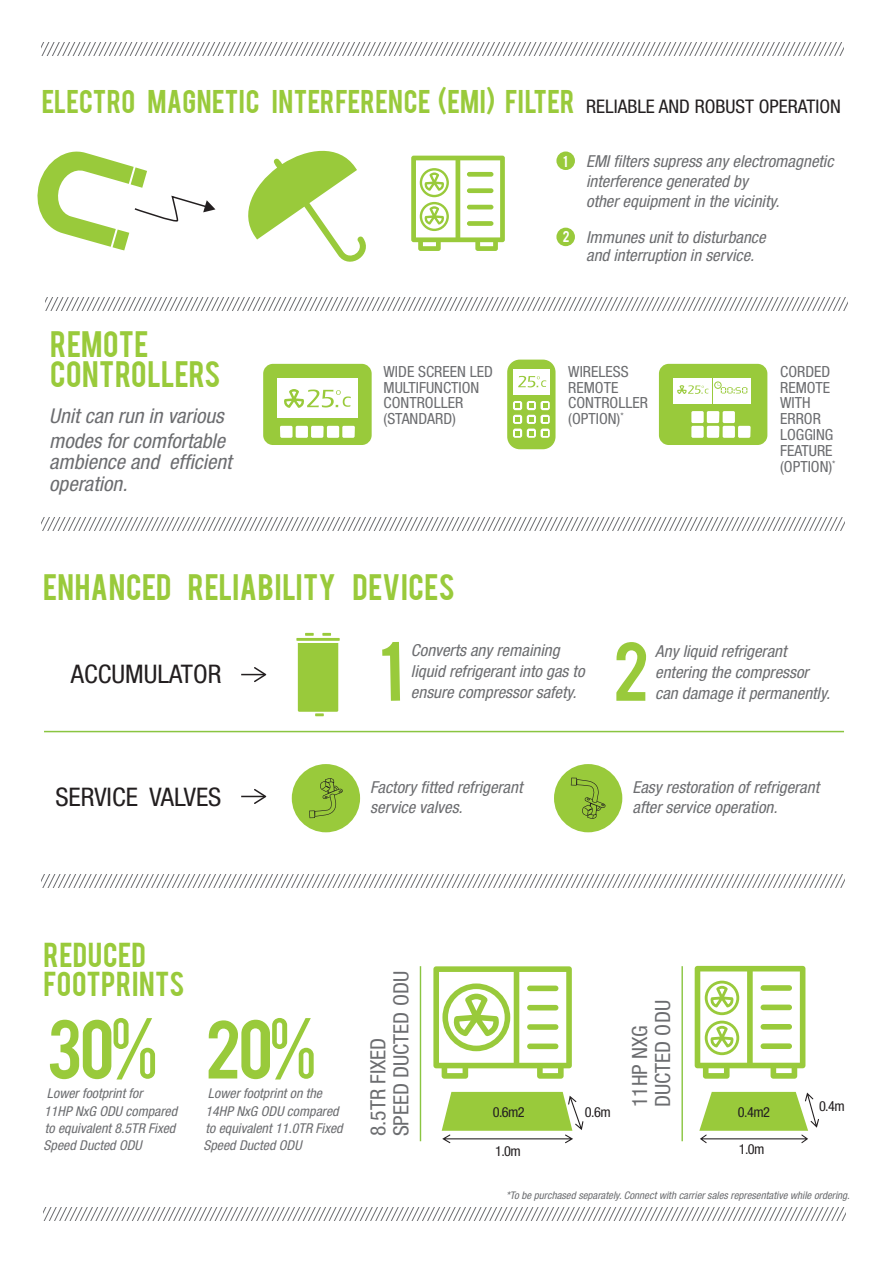
<style>
.page{position:relative;width:885px;height:1263px;background:#fff}
.page>*{position:absolute;margin:0;border:0;box-sizing:border-box;transform-origin:0 0}
.t1{font:65.85px "Bebas";color:#99ca3b}
.t2{font:65.25px "Bebas";color:#99ca3b}
.t3{font:28.95px/30.5px "Bebas";letter-spacing:.015em;color:#99ca3b}
.t4{font:27.3px/28.7px "Bebas";letter-spacing:.015em;color:#99ca3b}
.t5{font:25.8px "Bebas";letter-spacing:.015em;color:#99ca3b}
.t6{font:condensed 25.65px "Helvetica Neue LT Pro";color:#231f20}
.t7{font:condensed 21px/23.1px "Helvetica Neue LT Pro";color:#6c6d70}
.t8{font:italic condensed 20.4px/21.5px "Helvetica Neue LT Pro";color:#6c6d70}
.t9{font:italic condensed 16.5px/20.7px "Helvetica Neue LT Pro";color:#6c6d70}
.t10{font:condensed 15.3px/15.8px "Helvetica Neue LT Pro";color:#6c6d70}
.t11{font:condensed 13.95px "Helvetica Neue LT Pro";letter-spacing:-.04em;color:#231f20}
.t12{font:italic condensed 13.5px/17.4px "Helvetica Neue LT Pro";color:#6c6d70}
.t13{font:12.45px "Bebas";color:#fff}
.t14{font:italic condensed 10.5px "Helvetica Neue LT Pro";color:#6c6d70}
.t15{font:condensed 9px "Helvetica Neue LT Pro";color:#6c6d70}
.s1{font-family:"Helvetica Neue LT Pro";font-stretch:condensed;font-size:18.75px;color:#231f20}
</style>
<div class="page">
<div style="left:263px;top:364px;width:108px;height:81px;background:#99ca3b;border-radius:10px"></div>
<div style="left:277px;top:379px;width:80px;height:39px;background:#fff"></div>
<div style="left:280px;top:426px;width:12px;height:12px;background:#fff;border-radius:2px"></div>
<div style="left:295px;top:426px;width:13px;height:12px;background:#fff;border-radius:2px"></div>
<div style="left:311px;top:426px;width:12px;height:12px;background:#fff;border-radius:2px"></div>
<div style="left:327px;top:426px;width:12px;height:12px;background:#fff;border-radius:2px"></div>
<div style="left:342px;top:426px;width:13px;height:12px;background:#fff;border-radius:2px"></div>
<svg style="left:284px;top:389px;width:67px;height:19px"></svg>
<div style="left:658px;top:364px;width:109px;height:81px;background:#99ca3b;border-radius:10px"></div>
<div style="left:672px;top:379px;width:78px;height:25px;background:#fff"></div>
<div style="left:691px;top:426px;width:12px;height:12px;background:#fff;border-radius:2px"></div>
<div style="left:706px;top:426px;width:13px;height:12px;background:#fff;border-radius:2px"></div>
<div style="left:722px;top:426px;width:12px;height:12px;background:#fff;border-radius:2px"></div>
<div style="left:691px;top:411px;width:12px;height:12px;background:#fff;border-radius:2px"></div>
<div style="left:706px;top:411px;width:13px;height:12px;background:#fff;border-radius:2px"></div>
<div style="left:722px;top:411px;width:12px;height:12px;background:#fff;border-radius:2px"></div>
<div style="left:737px;top:426px;width:13px;height:12px;background:#fff;border-radius:2px"></div>
<svg style="left:677px;top:378px;width:70px;height:26px"></svg>
<div style="left:714px;top:382px;width:7px;height:7px;border:1px solid #99ca3d;border-radius:50%"></div>
<svg style="left:507px;top:360px;width:48px;height:89px"></svg>
<div style="left:556px;top:151px;width:18px;height:19px;background:#99ca3b;border-radius:50%"></div>
<div style="left:556px;top:228px;width:18px;height:18px;background:#99ca3b;border-radius:50%"></div>
<svg style="left:411px;top:156px;width:93px;height:95px"></svg>
<svg style="left:248px;top:150px;width:118px;height:112px"></svg>
<svg style="left:37px;top:151px;width:178px;height:99px"></svg>
<svg style="left:42px;top:517px;width:802px;height:13px"></svg>
<svg style="left:45px;top:297px;width:802px;height:13px"></svg>
<svg style="left:41px;top:43px;width:802px;height:13px"></svg>
<svg style="left:42px;top:874px;width:802px;height:14px"></svg>
<svg style="left:43px;top:1207px;width:802px;height:13px"></svg>
<hr style="left:44px;top:731px;width:799px;height:1px;background:#8ac541">
<svg style="left:296px;top:633px;width:43px;height:83px;background:#aad25b"></svg>
<svg style="left:241px;top:667px;width:25px;height:15px"></svg>
<svg style="left:241px;top:789px;width:25px;height:15px"></svg>
<div style="left:292px;top:764px;width:68px;height:68px;background:#99ca3b;border-radius:50%"></div>
<svg style="left:309px;top:778px;width:34px;height:40px"></svg>
<div style="left:554px;top:764px;width:68px;height:68px;background:#99ca3b;border-radius:50%"></div>
<svg style="left:570px;top:778px;width:35px;height:41px"></svg>
<svg style="left:433px;top:966px;width:138px;height:113px"></svg>
<svg style="left:441px;top:1092px;width:142px;height:51px"></svg>
<hr style="left:419px;top:966px;width:2px;height:175px;background:#8ac541">
<svg style="left:699px;top:1092px;width:119px;height:51px"></svg>
<svg style="left:694px;top:966px;width:111px;height:113px"></svg>
<hr style="left:681px;top:966px;width:1px;height:175px;background:#8ac541">
<h3 class="t5" style="left:42px;top:83px;width:800px">ELECTRO MAGNETIC INTERFERENCE (EMI) FILTER <span class="s1">RELIABLE AND ROBUST OPERATION</span></h3>
<p class="t13" style="left:563px;top:152px;width:6px">1</p>
<p class="t13" style="left:562px;top:228px;width:8px">2</p>
<p class="t9" style="left:586px;top:152px;width:249px;line-height:19.8px">EMI filters supress any electromagnetic interference generated by<br>other equipment in the vicinity.</p>
<p class="t9" style="left:586px;top:229px;width:181px;line-height:17.7px">Immunes unit to disturbance and interruption in service.</p>
<h3 class="t3" style="left:50px;top:327px;width:172px">REMOTE<br>CONTROLLERS</h3>
<p class="t10" style="left:383px;top:363px;width:111px">WIDE SCREEN LED<br>MULTIFUNCTION<br>CONTROLLER (STANDARD)</p>
<p class="t10" style="left:779px;top:363px;width:57px">CORDED<br>REMOTE<br>WITH<br>ERROR<br>LOGGING<br>FEATURE (OPTION)<sup>*</sup></p>
<p class="t10" style="left:568px;top:363px;width:81px">WIRELESS<br>REMOTE<br>CONTROLLER (OPTION)</p>
<p class="t8" style="left:49px;top:406px;width:176px">Unit can run in various</p>
<p class="t15" style="left:620px;top:411px;width:5px">*</p>
<p class="t8" style="left:49px;top:430px;width:184px">modes for comfortable ambience and efficient operation.</p>
<h3 class="t3" style="left:43px;top:570px;width:413px">ENHANCED RELIABILITY DEVICES</h3>
<h3 class="t6" style="left:71px;top:659px;width:152px">ACCUMULATOR</h3>
<p class="t9" style="left:411px;top:641px;width:175px">Converts any remaining liquid refrigerant into gas to</p>
<p class="t9" style="left:411px;top:682px;width:167px">ensure compressor safety.</p>
<h1 class="t1" style="left:613px;top:623px;width:37px">2</h1>
<p class="t9" style="left:655px;top:641px;width:155px">Any liquid refrigerant entering the compressor</p>
<p class="t9" style="left:655px;top:683px;width:176px">can damage it permanently.</p>
<h3 class="t6" style="left:55px;top:782px;width:167px">SERVICE VALVES</h3>
<p class="t9" style="left:370px;top:777px;width:153px">Factory fitted refrigerant service valves.</p>
<p class="t9" style="left:632px;top:777px;width:188px">Easy restoration of refrigerant after service operation.</p>
<h3 class="t4" style="left:44px;top:939px;width:142px">REDUCED<br>FOOTPRINTS</h3>
<h2 class="t2" style="left:47px;top:1002px;width:113px">30%</h2>
<p class="t12" style="left:44px;top:1085px;width:135px">Lower footprint for<br>11HP NxG ODU compared to equivalent 8.5TR Fixed<br>Speed Ducted ODU</p>
<h2 class="t2" style="left:205px;top:1002px;width:113px">20%</h2>
<p class="t12" style="left:203px;top:1085px;width:141px;text-indent:5px">Lower footprint on the<br>14HP NxG ODU compared to equivalent 11.0TR Fixed<br>Speed Ducted ODU</p>
<p class="t7" style="left:366px;top:1136px;width:167px;rotate:-90deg">8.5TR FIXED<br>SPEED DUCTED ODU</p>
<p class="t11" style="left:492px;top:1103px;width:34px">0.6m2</p>
<p class="t11" style="left:495px;top:1143px;width:27px">1.0m</p>
<p class="t11" style="left:584px;top:1104px;width:27px">0.6m</p>
<p class="t7" style="left:627px;top:1107px;width:108px;rotate:-90deg">11HP NXG<br>DUCTED ODU</p>
<p class="t11" style="left:737px;top:1103px;width:34px">0.4m2</p>
<p class="t11" style="left:738px;top:1141px;width:27px">1.0m</p>
<p class="t11" style="left:818px;top:1098px;width:27px">0.4m</p>
<p class="t14" style="left:506px;top:1189px;width:345px">*To be purchased separately. Connect with carrier sales representative while ordering.</p>
</div>
